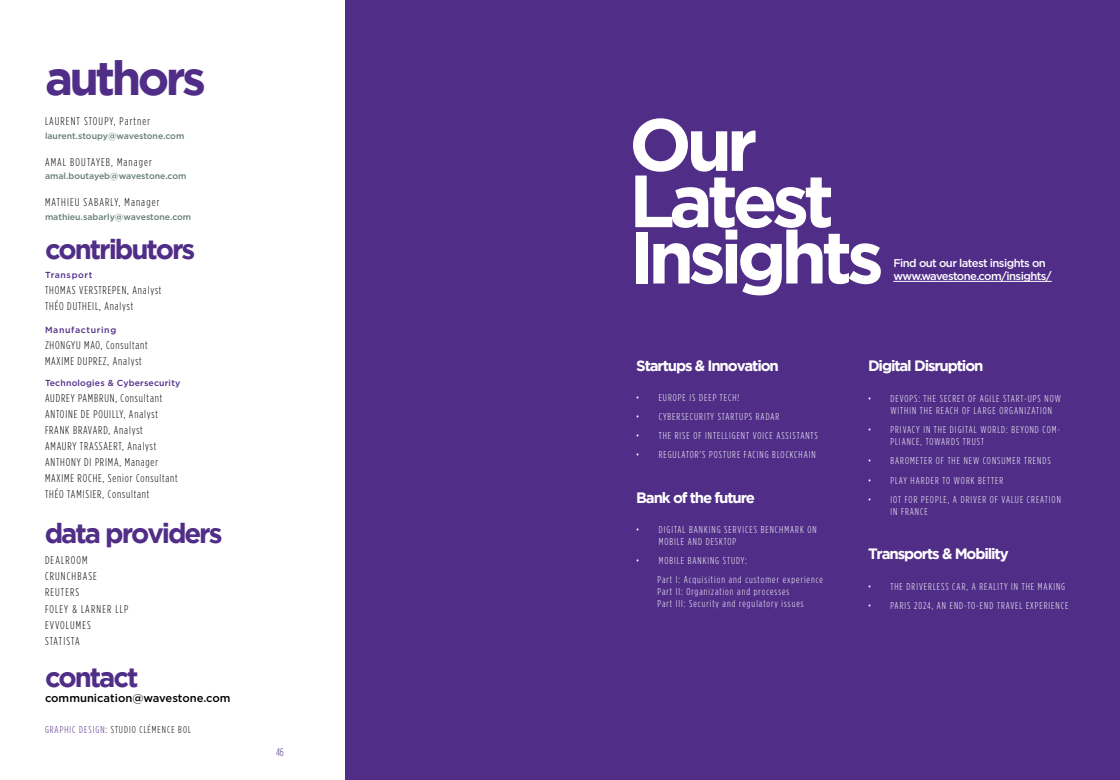
<style>
.page{position:relative;width:1120px;height:780px;background:#fff}
.page>*{position:absolute;margin:0;border:0;box-sizing:border-box;transform-origin:0 0}
.t1{font:700 73.75px/56.2px "Gotham";letter-spacing:-.075em;color:#fff}
.t2{font:700 47.5px "Gotham";letter-spacing:-.075em;color:#502d87}
.t3{font:700 27.5px "Gotham";letter-spacing:-.075em;color:#502d87}
.t4{font:700 15px "Gotham";letter-spacing:-.075em;color:#fff}
.t5{font:300 11.25px/16px "Gotham Condensed";letter-spacing:.075em;color:#000}
.t6{font:300 11.25px/16px "Gotham Condensed";letter-spacing:.1em;color:#000}
.t7{font:500 11.25px/13.5px "Gotham";letter-spacing:-.05em;color:#fff}
.t8{font:500 11.25px "Gotham";color:#000}
.t9{font:300 11.25px "Gotham Condensed";color:#502d87}
.t10{font:300 10px/12px "Gotham Condensed";letter-spacing:.1em;color:#fff}
.t11{font:300 10px "Gotham Condensed";letter-spacing:.1em;color:#000}
.t12{font:500 8.75px "Gotham";color:#637d75}
.t13{font:500 8.75px "Gotham";letter-spacing:.02em;color:#502d87}
.t14{font:500 8.75px "Gotham";letter-spacing:.075em;color:#502d87}
.s1{color:#502d87}
</style>
<div class="page">
<div style="left:346px;top:0;width:774px;height:780px;background:#502d87"></div>
<hr style="left:893px;top:281px;width:158px;height:1px;background:#fff">
<h2 class="t2" style="left:45px;top:51px;width:162px">authors</h2>
<p class="t6" style="left:45px;top:113px;width:107px">LAURENT STOUPY, Partner</p>
<p class="t12" style="left:45px;top:130px;width:141px">laurent.stoupy@wavestone.com</p>
<p class="t6" style="left:45px;top:153px;width:108px">AMAL BOUTAYEB, Manager</p>
<p class="t12" style="left:45px;top:170px;width:143px">amal.boutayeb@wavestone.com</p>
<p class="t6" style="left:45px;top:194px;width:116px">MATHIEU SABARLY, Manager</p>
<p class="t12" style="left:45px;top:211px;width:148px">mathieu.sabarly@wavestone.com</p>
<h3 class="t3" style="left:45px;top:234px;width:152px">contributors</h3>
<p class="t14" style="left:45px;top:269px;width:49px">Transport</p>
<p class="t5" style="left:45px;top:282px;width:118px">THOMAS VERSTREPEN, Analyst<br>THÉO DUTHEIL, Analyst</p>
<p class="t14" style="left:45px;top:324px;width:73px">Manufacturing</p>
<p class="t5" style="left:45px;top:337px;width:104px">ZHONGYU MAO, Consultant<br>MAXIME DUPREZ, Analyst</p>
<p class="t13" style="left:45px;top:377px;width:137px">Technologies &amp; Cybersecurity</p>
<p class="t5" style="left:45px;top:390px;width:134px">AUDREY PAMBRUN, Consultant<br>ANTOINE DE POUILLY, Analyst<br>FRANK BRAVARD, Analyst<br>AMAURY TRASSAERT, Analyst<br>ANTHONY DI PRIMA, Manager<br>MAXIME ROCHE, Senior Consultant<br>THÉO TAMISIER, Consultant</p>
<h3 class="t3" style="left:45px;top:517px;width:179px">data providers</h3>
<p class="t6" style="left:45px;top:552px;width:85px">DEALROOM<br>CRUNCHBASE<br>REUTERS<br>FOLEY &amp; LARNER LLP<br>EVVOLUMES<br>STATISTA</p>
<h3 class="t3" style="left:45px;top:661px;width:95px">contact</h3>
<p class="t8" style="left:45px;top:690px;width:187px">communication@wavestone.com</p>
<p class="t11" style="left:45px;top:724px;width:147px"><span class="s1">GRAPHIC DESIGN</span>: STUDIO CLÉMENCE BOL</p>
<p class="t9" style="left:276px;top:746px;width:9px">46</p>
<h1 class="t1" style="left:629px;top:115px;width:256px">Our<br>Latest<br>Insights</h1>
<p class="t7" style="left:893px;top:256px;width:160px">Find out our latest insights on www.wavestone.com/insights/</p>
<h3 class="t4" style="left:636px;top:357px;width:144px">Startups &amp; Innovation</h3>
<p class="t10" style="left:636px;top:391px;width:105px">• EUROPE IS DEEP TECH!</p>
<p class="t10" style="left:636px;top:410px;width:145px">• CYBERSECURITY STARTUPS RADAR</p>
<p class="t10" style="left:636px;top:430px;width:183px">• THE RISE OF INTELLIGENT VOICE ASSISTANTS</p>
<p class="t10" style="left:636px;top:449px;width:181px">• REGULATOR’S POSTURE FACING BLOCKCHAIN</p>
<h3 class="t4" style="left:636px;top:488px;width:120px">Bank of the future</h3>
<p class="t10" style="left:659px;top:523px;width:159px;text-indent:-22px">• DIGITAL BANKING SERVICES BENCHMARK ON<br>MOBILE AND DESKTOP</p>
<p class="t10" style="left:657px;top:551px;width:167px;line-height:19.1px;text-indent:-21px">• MOBILE BANKING STUDY:<br>Part I: Acquisition and customer experience</p>
<p class="t10" style="left:657px;top:585px;width:148px">Part II: Organization and processes<br>Part III: Security and regulatory issues</p>
<h3 class="t4" style="left:868px;top:357px;width:117px">Digital Disruption</h3>
<p class="t10" style="left:890px;top:392px;width:172px;text-indent:-22px">• DEVOPS: THE SECRET OF AGILE START-UPS NOW<br>WITHIN THE REACH OF LARGE ORGANIZATION</p>
<p class="t10" style="left:890px;top:424px;width:171px;text-indent:-22px">• PRIVACY IN THE DIGITAL WORLD: BEYOND COM-<br>PLIANCE, TOWARDS TRUST</p>
<p class="t10" style="left:868px;top:455px;width:184px">• BAROMETER OF THE NEW CONSUMER TRENDS</p>
<p class="t10" style="left:868px;top:474px;width:137px">• PLAY HARDER TO WORK BETTER</p>
<p class="t10" style="left:890px;top:493px;width:172px;text-indent:-22px">• IOT FOR PEOPLE, A DRIVER OF VALUE CREATION<br>IN FRANCE</p>
<h3 class="t4" style="left:868px;top:545px;width:142px">Transports &amp; Mobility</h3>
<p class="t10" style="left:868px;top:580px;width:199px">• THE DRIVERLESS CAR, A REALITY IN THE MAKING</p>
<p class="t10" style="left:868px;top:599px;width:202px">• PARIS 2024, AN END-TO-END TRAVEL EXPERIENCE</p>
</div>
